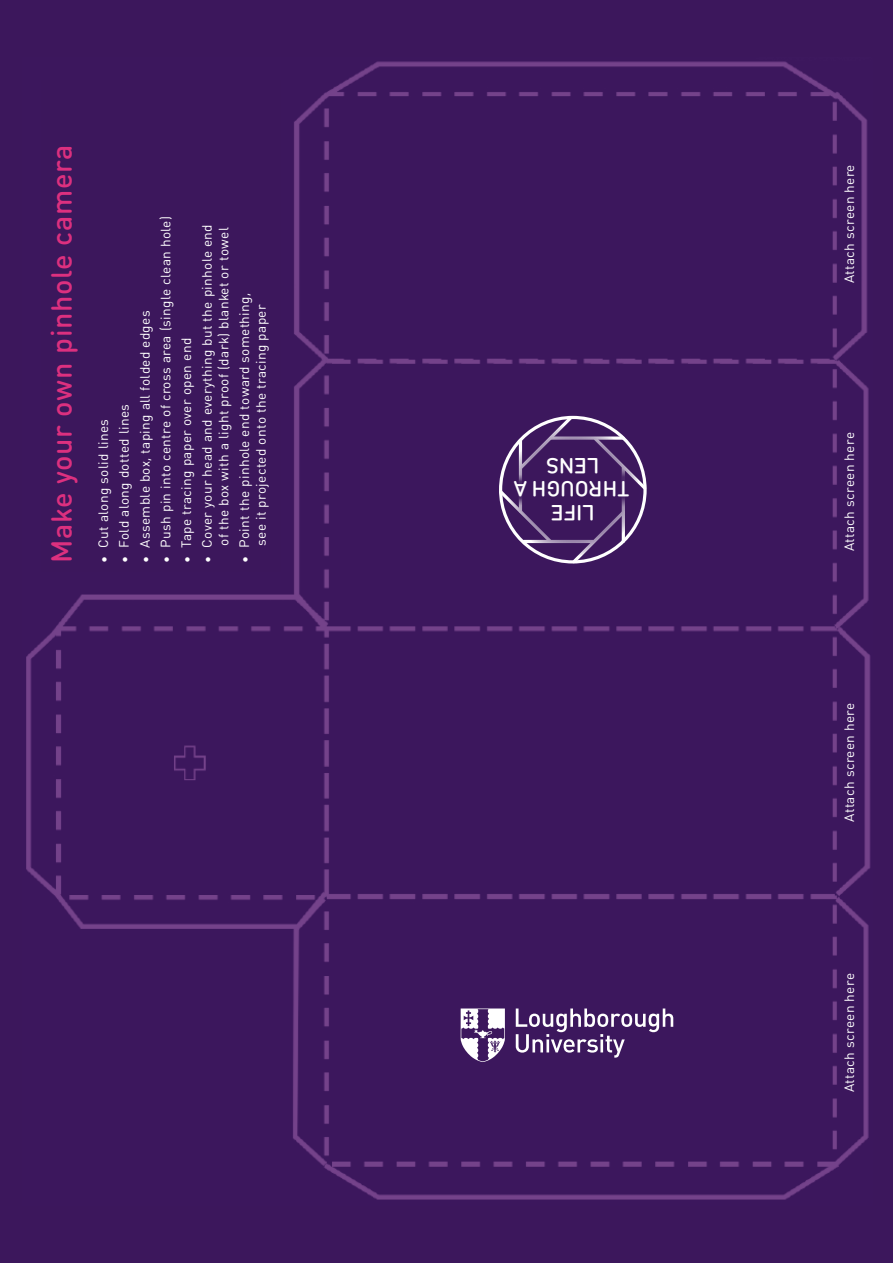
<style>
.page{position:relative;width:893px;height:1263px;background:#3c175c}
.page>*{position:absolute;margin:0;border:0;box-sizing:border-box;transform-origin:0 0}
.t1{font:500 28.65px "DIN Round OT";letter-spacing:.025em;color:#dc307f}
.t2{font:500 21.6px/23.4px "DIN Round OT";letter-spacing:-.005em;color:#fff;text-align:center}
.t3{font:13.5px/16.5px "DIN Round OT";letter-spacing:.025em;color:#fff;text-align:right}
</style>
<div class="page">
<img style="left:26px;top:61px;width:845px;height:1139px">
<div style="left:42px;top:80px;width:239px;height:491px;background:#3c175c"></div>
<svg style="left:569px;top:527px;width:59px;height:39px"></svg>
<hr style="left:622px;top:467px;width:3px;height:74px;background:#fff">
<svg style="left:609px;top:434px;width:40px;height:59px"></svg>
<svg style="left:516px;top:413px;width:59px;height:43px"></svg>
<svg style="left:496px;top:487px;width:41px;height:59px"></svg>
<div style="left:507px;top:424px;width:132px;height:132px;background:#3c175c;border-radius:50%"></div>
<svg style="left:461px;top:1008px;width:44px;height:54px"></svg>
<svg style="left:516px;top:1008px;width:157px;height:49px"></svg>
<h1 class="t1" style="left:43px;top:563px;width:420px;rotate:-90deg">Make your own pinhole camera</h1>
<p class="t3" style="left:157px;top:563px;width:348px;rotate:-90deg">• Push pin into centre of cross area (single clean hole)</p>
<p class="t3" style="left:199px;top:563px;width:340px;rotate:-90deg">• Cover your head and everything but the pinhole end of the box with a light proof (dark) blanket or towel</p>
<p class="t3" style="left:236px;top:563px;width:272px;text-align:center;rotate:-90deg">• Point the pinhole end toward something, see it projected onto the tracing paper</p>
<p class="t3" style="left:136px;top:563px;width:254px;rotate:-90deg">• Assemble box, taping all folded edges</p>
<p class="t3" style="left:178px;top:563px;width:226px;rotate:-90deg">• Tape tracing paper over open end</p>
<p class="t3" style="left:116px;top:563px;width:160px;rotate:-90deg">• Fold along dotted lines</p>
<p class="t3" style="left:95px;top:563px;width:145px;rotate:-90deg">• Cut along solid lines</p>
<h2 class="t2" style="left:629px;top:524px;width:117px;rotate:-180deg">LIFE<br>THROUGH A<br>LENS</h2>
<p class="t3" style="left:841px;top:283px;width:121px;rotate:-90deg">Attach screen here</p>
<p class="t3" style="left:841px;top:551px;width:121px;rotate:-90deg">Attach screen here</p>
<p class="t3" style="left:841px;top:822px;width:121px;rotate:-90deg">Attach screen here</p>
<p class="t3" style="left:841px;top:1092px;width:121px;rotate:-90deg">Attach screen here</p>
</div>
